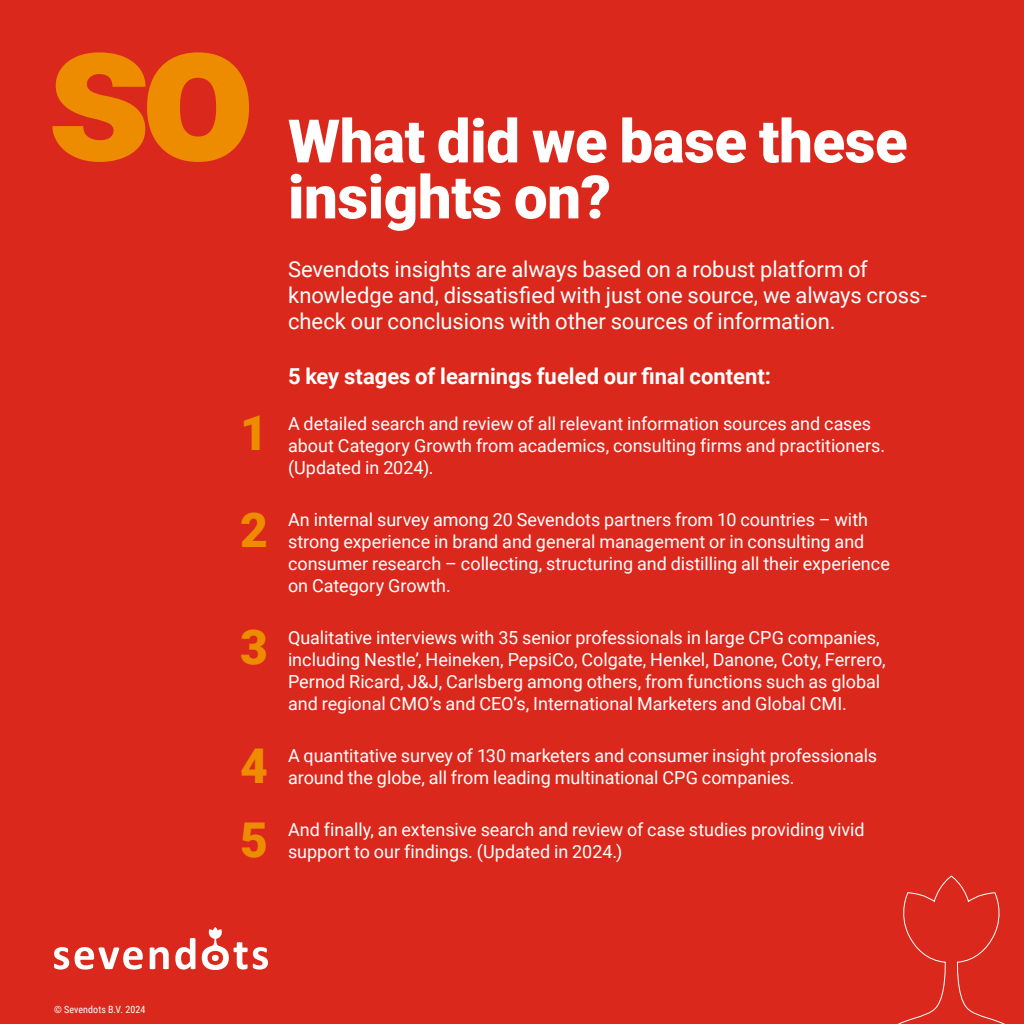
<style>
.page{position:relative;width:1024px;height:1024px;background:#da291c}
.page>*{position:absolute;margin:0;border:0;box-sizing:border-box;transform-origin:0 0}
.t1{font:900 200px "Roboto";color:#ed8c00}
.t2{font:900 60px/56px "Roboto";letter-spacing:-.005em;color:#fff}
.t3{font:900 48px/96.6px "Roboto";color:#ed8c00}
.t4{font:22px/26px "Roboto";letter-spacing:-.005em;color:#fff}
.t5{font:700 22px "Roboto";color:#fff}
.t6{font:18px/22px "Roboto";color:#fff}
.t7{font:10px "Roboto Condensed";letter-spacing:.01em;color:#fff}
</style>
<div class="page">
<svg style="left:54px;top:947px;width:15px;height:23px"></svg>
<svg style="left:75px;top:947px;width:68px;height:23px"></svg>
<svg style="left:150px;top:947px;width:19px;height:22px"></svg>
<svg style="left:175px;top:938px;width:20px;height:32px"></svg>
<svg style="left:202px;top:927px;width:66px;height:43px"></svg>
<svg style="left:898px;top:876px;width:107px;height:148px"></svg>
<h1 class="t1" style="left:49px;top:-51px;width:207px">so</h1>
<h3 class="t3" style="left:240px;top:383px;width:29px">1<br>2</h3>
<h3 class="t3" style="left:240px;top:597px;width:29px">3</h3>
<h3 class="t3" style="left:240px;top:727px;width:29px;line-height:74px">4<br>5</h3>
<h2 class="t2" style="left:288px;top:111px;width:621px">What did we base these insights on?</h2>
<p class="t4" style="left:288px;top:255px;width:640px">Sevendots insights are always based on a robust platform of knowledge and, dissatisfied with just one source, we always cross&shy;check our conclusions with other sources of information.</p>
<p class="t5" style="left:288px;top:361px;width:485px">5 key stages of learnings fueled our final content:</p>
<p class="t6" style="left:288px;top:412px;width:599px">A detailed search and review of all relevant information sources and cases about Category Growth from academics, consulting firms and practitioners. (Updated in 2024).</p>
<p class="t6" style="left:288px;top:508px;width:603px">An internal survey among 20 Sevendots partners from 10 countries – with strong experience in brand and general management or in consulting and consumer research – collecting, structuring and distilling all their experience on Category Growth.</p>
<p class="t6" style="left:288px;top:626px;width:599px">Qualitative interviews with 35 senior professionals in large CPG companies, including Nestle’, Heineken, PepsiCo, Colgate, Henkel, Danone, Coty, Ferrero, Pernod Ricard, J&amp;J, Carlsberg among others, from functions such as global and regional CMO’s and CEO’s, International Marketers and Global CMI.</p>
<p class="t6" style="left:288px;top:744px;width:591px">A quantitative survey of 130 marketers and consumer insight professionals around the globe, all from leading multinational CPG companies.</p>
<p class="t6" style="left:288px;top:818px;width:578px">And finally, an extensive search and review of case studies providing vivid support to our findings. (Updated in 2024.)</p>
<p class="t7" style="left:54px;top:1002px;width:93px">© Sevendots B.V. 2024</p>
</div>
